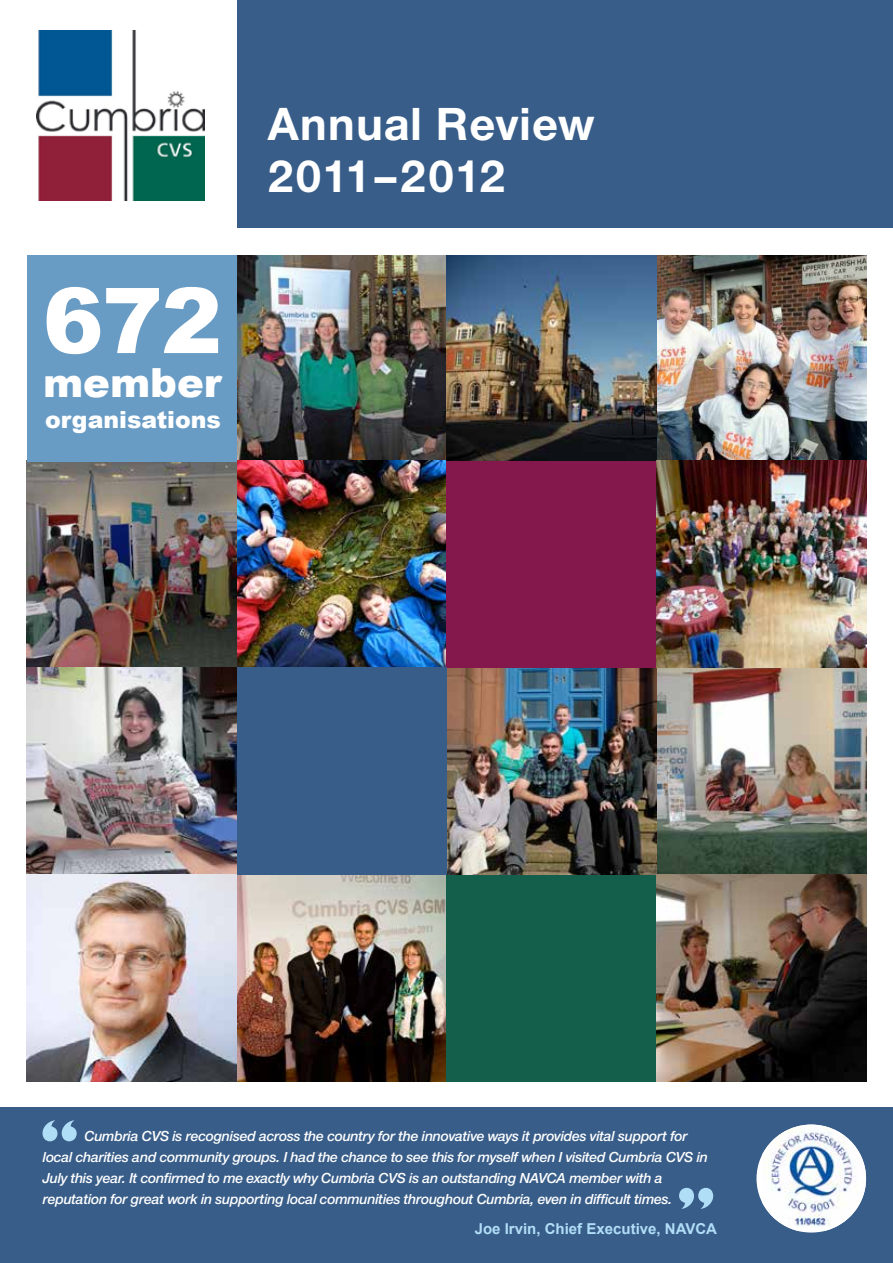
<style>
.page{position:relative;width:893px;height:1263px;background:#fff}
.page>*{position:absolute;margin:0;border:0;box-sizing:border-box;transform-origin:0 0}
.t1{font:900 90.9px "Arial";color:#fff}
.t2{font:700 48px/51.6px "Nimbus Sans Novus T";letter-spacing:.02em;color:#fff}
.t3{font:900 40.2px "Arial";color:#fff}
.t4{font:900 23.55px "Arial";color:#fff}
.t5{font:italic 600 15px/21px "Nimbus Sans Novus T";letter-spacing:-.02em;color:#fff}
.t6{font:700 15px "Arial";color:#b1def7}
</style>
<div class="page">
<div style="left:0;top:0;width:893px;height:227px;background:#385d89"></div>
<div style="left:0;top:1108px;width:893px;height:155px;background:#385d89"></div>
<img style="left:237px;top:255px;width:209px;height:412px">
<img style="left:446px;top:255px;width:420px;height:206px">
<img style="left:656px;top:461px;width:210px;height:620px">
<img style="left:237px;top:875px;width:209px;height:206px">
<div style="left:0;top:0;width:237px;height:235px;background:#fff"></div>
<img style="left:36px;top:30px;width:168px;height:170px">
<img style="left:27px;top:462px;width:210px;height:620px">
<img style="left:446px;top:668px;width:210px;height:207px">
<div style="left:446px;top:461px;width:210px;height:207px;background:#84174b"></div>
<div style="left:237px;top:667px;width:209px;height:208px;background:#385d89"></div>
<div style="left:446px;top:875px;width:210px;height:206px;background:#145f4b"></div>
<svg style="left:43px;top:1120px;width:34px;height:21px"></svg>
<svg style="left:679px;top:1188px;width:34px;height:21px"></svg>
<div style="left:27px;top:255px;width:210px;height:207px;background:#699cc5"></div>
<img style="left:762px;top:1124px;width:104px;height:107px">
<h1 class="t1" style="left:43px;top:255px;width:181px">672</h1>
<h3 class="t3" style="left:43px;top:353px;width:180px">member</h3>
<h3 class="t4" style="left:45px;top:403px;width:177px">organisations</h3>
<h2 class="t2" style="left:267px;top:97px;width:328px">Annual Review<br>2011–2012</h2>
<p class="t5" style="left:43px;top:1125px;width:667px;text-indent:42px">Cumbria CVS is recognised across the country for the innovative ways it provides vital support for local charities and community groups. I had the chance to see this for myself when I visited Cumbria CVS in July this year. It confirmed to me exactly why Cumbria CVS is an outstanding NAVCA member with a reputation for great work in supporting local communities throughout Cumbria, even in difficult times.</p>
<p class="t6" style="left:475px;top:1219px;width:244px">Joe Irvin, Chief Executive, NAVCA</p>
</div>
